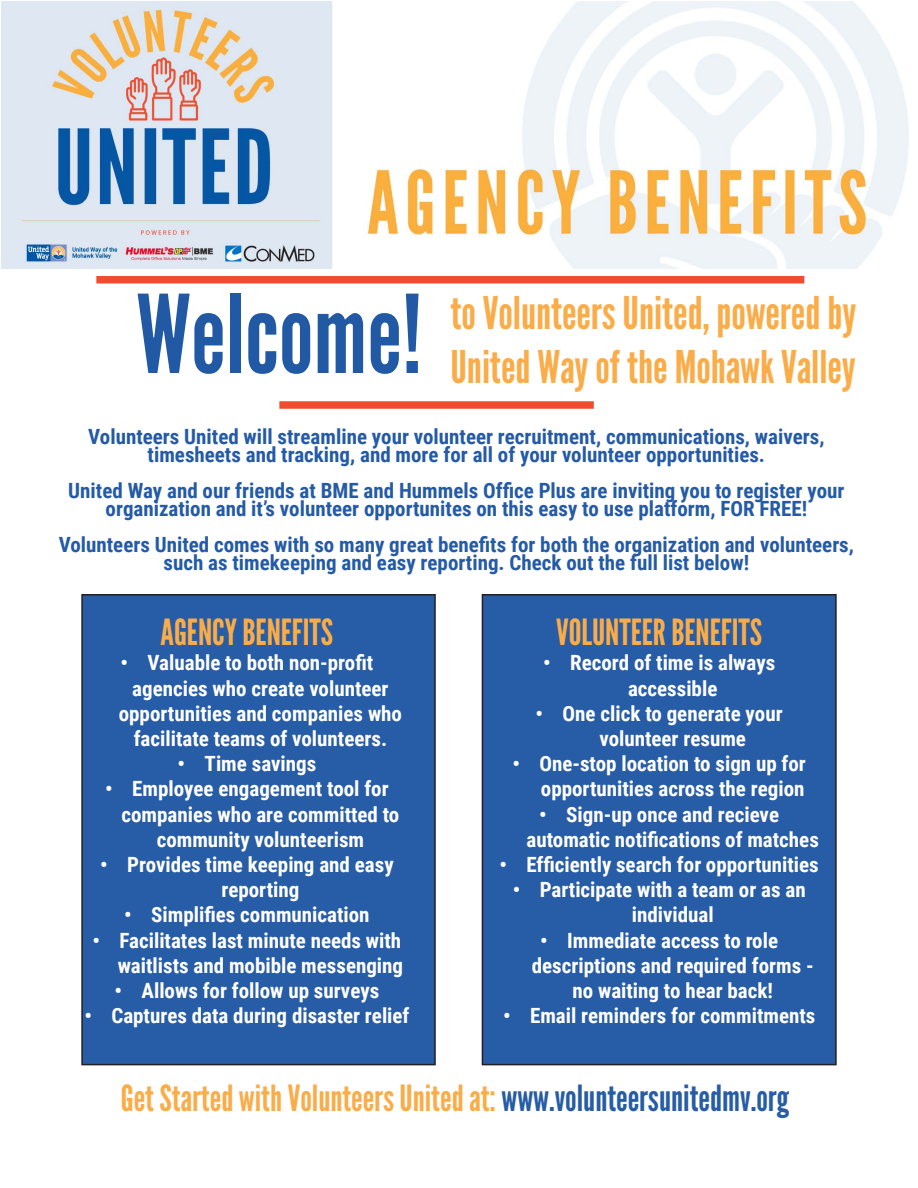
<style>
.page{position:relative;width:918px;height:1188px;background:#fff}
.page>*{position:absolute;margin:0;border:0;box-sizing:border-box;transform-origin:0 0}
.t1{font:108px "League Gothic";color:#2159a4}
.t2{font:45px "League Gothic";color:#faac48}
.t3{font:36px "League Gothic";color:#faac48}
.t4{font:700 21px/25.2px "Roboto Condensed";color:#fff}
.t5{font:700 21px/18px "Roboto Condensed";color:#255ba6;text-align:center}
.s1{color:#275ca6}
</style>
<div class="page">
<div style="left:96px;top:276px;width:708px;height:8px;background:#ef4d2f"></div>
<div style="left:279px;top:401px;width:315px;height:8px;background:#ef4d2f"></div>
<div style="left:482px;top:595px;width:354px;height:470px;background:#275ca6"></div>
<div style="left:482px;top:594px;width:355px;height:471px;border:2px solid #231f20"></div>
<div style="left:82px;top:595px;width:353px;height:470px;background:#275ca6"></div>
<div style="left:81px;top:594px;width:355px;height:471px;border:2px solid #231f20"></div>
<img style="left:1px;top:1px;width:908px;height:268px">
<p class="t1" style="left:136px;top:270px;width:288px">Welcome!</p>
<p class="t2" style="left:450px;top:286px;width:408px">to Volunteers United, powered by</p>
<p class="t2" style="left:450px;top:340px;width:407px">United Way of the Mohawk Valley</p>
<p class="t5" style="left:88px;top:427px;width:738px">Volunteers United will streamline your volunteer recruitment, communications, waivers, timesheets and tracking, and more for all of your volunteer opportunities.</p>
<p class="t5" style="left:68px;top:481px;width:778px">United Way and our friends at BME and Hummels Office Plus are inviting you to register your organization and it’s volunteer opportunites on this easy to use platform, FOR FREE!</p>
<p class="t5" style="left:59px;top:535px;width:797px">Volunteers United comes with so many great benefits for both the organization and volunteers, such as timekeeping and easy reporting. Check out the full list below!</p>
<p class="t3" style="left:161px;top:611px;width:174px">AGENCY BENEFITS</p>
<p class="t4" style="left:121px;top:650px;width:254px">• Valuable to both non-profit</p>
<p class="t4" style="left:132px;top:675px;width:258px">agencies who create volunteer</p>
<p class="t4" style="left:119px;top:700px;width:285px">opportunities and companies who</p>
<p class="t4" style="left:134px;top:725px;width:255px">facilitate teams of volunteers.</p>
<p class="t4" style="left:178px;top:750px;width:140px">• Time savings</p>
<p class="t4" style="left:105px;top:776px;width:285px">• Employee engagement tool for</p>
<p class="t4" style="left:121px;top:801px;width:280px">companies who are committed to</p>
<p class="t4" style="left:157px;top:826px;width:209px">community volunteerism</p>
<p class="t4" style="left:221px;top:851px;width:174px;text-indent:-121px">• Provides time keeping and easy reporting</p>
<p class="t4" style="left:124px;top:902px;width:247px">• Simplifies communication</p>
<p class="t4" style="left:93px;top:927px;width:312px;text-align:right">• Facilitates last minute needs with waitlists and mobible messenging</p>
<p class="t4" style="left:115px;top:977px;width:266px">• Allows for follow up surveys</p>
<p class="t4" style="left:84px;top:1002px;width:327px">• Captures data during disaster relief</p>
<p class="t3" style="left:556px;top:611px;width:208px">VOLUNTEER BENEFITS</p>
<p class="t4" style="left:628px;top:650px;width:149px;text-indent:-85px">• Record of time is always accessible</p>
<p class="t4" style="left:599px;top:700px;width:185px;text-indent:-64px">• One click to generate your volunteer resume</p>
<p class="t4" style="left:512px;top:750px;width:295px;text-align:right">• One-stop location to sign up for opportunities across the region</p>
<p class="t4" style="left:527px;top:801px;width:294px;text-indent:13px">• Sign-up once and recieve automatic notifications of matches</p>
<p class="t4" style="left:500px;top:851px;width:321px">• Efficiently search for opportunities</p>
<p class="t4" style="left:632px;top:876px;width:175px;text-indent:-119px">• Participate with a team or as an individual</p>
<p class="t4" style="left:540px;top:927px;width:239px">• Immediate access to role</p>
<p class="t4" style="left:532px;top:952px;width:283px">descriptions and required forms -</p>
<p class="t4" style="left:572px;top:977px;width:202px">no waiting to hear back!</p>
<p class="t4" style="left:503px;top:1002px;width:314px">• Email reminders for commitments</p>
<p class="t3" style="left:121px;top:1077px;width:670px">Get Started with Volunteers United at: <span class="s1">www.volunteersunitedmv.org</span></p>
</div>
